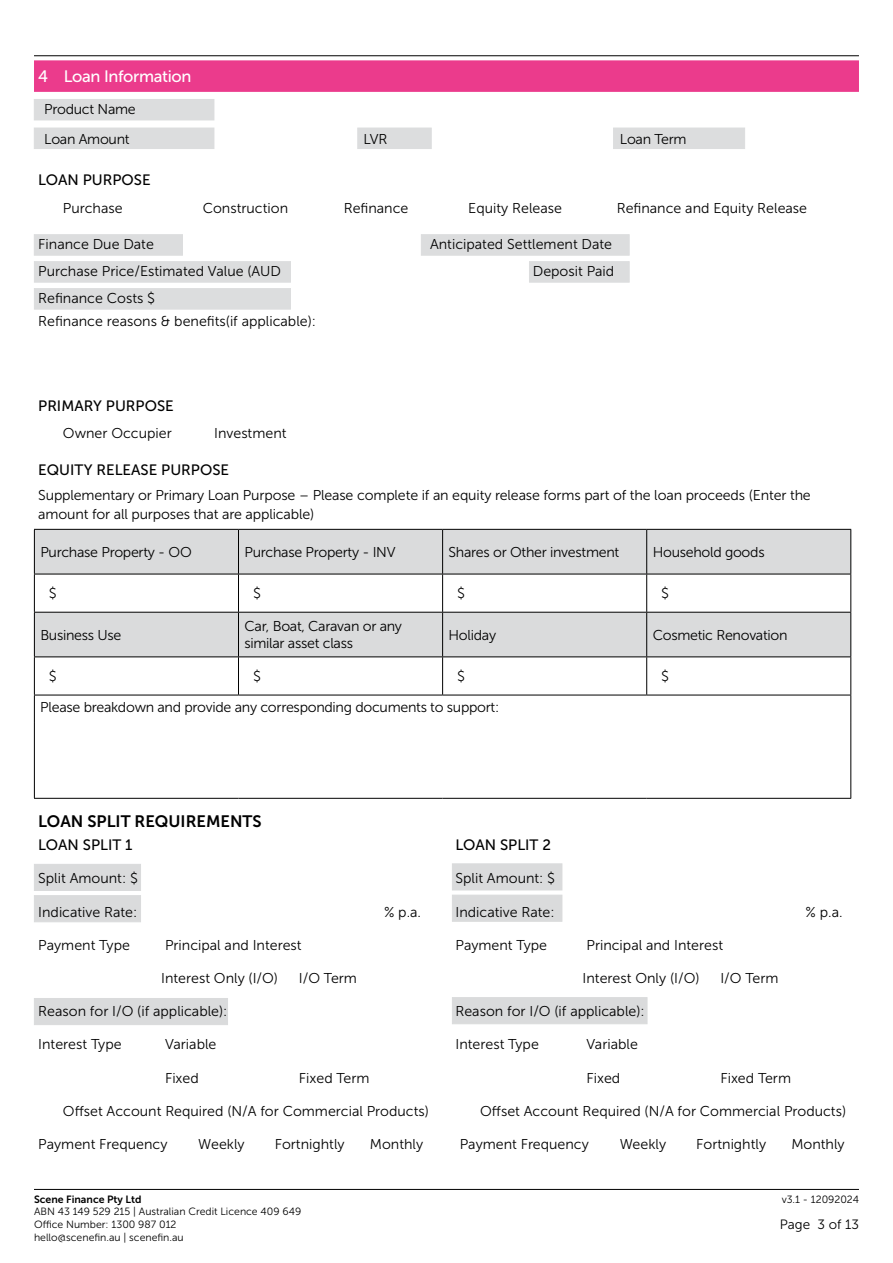
<style>
.page{position:relative;width:893px;height:1263px;background:#fff}
.page>*{position:absolute;margin:0;border:0;box-sizing:border-box;transform-origin:0 0}
.t1{font:16.5px "Museo Sans 700";color:#000}
.t2{font:16.5px "Museo Sans 500";letter-spacing:-.02em;color:#fff}
.t3{font:15px "Museo Sans 500";color:#000}
.t4{font:14.25px/23px "Museo Sans 300";color:#000}
.t5{font:14.25px/29.4px "Museo Sans 300";letter-spacing:-.02em;color:#000}
.t6{font:13.5px "Museo Sans 300";color:#000}
.t7{font:10.5px/12.6px "Museo Sans 300";color:#000}
.t8{font:10.5px "Museo Sans 700";color:#000}
</style>
<div class="page">
<hr style="left:34px;top:55px;width:825px;height:1px;background:#000">
<hr style="left:34px;top:1189px;width:825px;height:1px;background:#000">
<div style="left:34px;top:864px;width:107px;height:27px;background:#dadbdc"></div>
<div style="left:452px;top:863px;width:110px;height:27px;background:#dadbdc"></div>
<div style="left:34px;top:895px;width:107px;height:27px;background:#dadbdc"></div>
<div style="left:452px;top:895px;width:110px;height:27px;background:#dadbdc"></div>
<div style="left:34px;top:998px;width:194px;height:27px;background:#dadbdc"></div>
<div style="left:452px;top:997px;width:195px;height:27px;background:#dadbdc"></div>
<div style="left:34px;top:99px;width:180px;height:21px;background:#dcddde"></div>
<div style="left:34px;top:128px;width:180px;height:21px;background:#dcddde"></div>
<div style="left:34px;top:234px;width:149px;height:22px;background:#dcddde"></div>
<div style="left:421px;top:234px;width:209px;height:22px;background:#dcddde"></div>
<div style="left:529px;top:261px;width:101px;height:22px;background:#dcddde"></div>
<div style="left:34px;top:261px;width:257px;height:22px;background:#dcddde"></div>
<div style="left:34px;top:288px;width:257px;height:21px;background:#dcddde"></div>
<div style="left:357px;top:128px;width:75px;height:21px;background:#dcddde"></div>
<div style="left:613px;top:128px;width:132px;height:21px;background:#dcddde"></div>
<div style="left:34px;top:60px;width:825px;height:32px;background:#eb3b8c"></div>
<svg style="left:35px;top:530px;width:815px;height:126px;fill:#dadbdc"></svg>
<hr style="left:34px;top:529px;width:204px;height:1px;background:#000">
<hr style="left:34px;top:530px;width:1px;height:44px;background:#000">
<hr style="left:238px;top:529px;width:205px;height:1px;background:#000">
<hr style="left:238px;top:530px;width:1px;height:44px;background:#000">
<hr style="left:443px;top:529px;width:204px;height:1px;background:#000">
<hr style="left:442px;top:530px;width:1px;height:44px;background:#000">
<hr style="left:647px;top:529px;width:204px;height:1px;background:#000">
<hr style="left:646px;top:530px;width:1px;height:44px;background:#000">
<hr style="left:850px;top:530px;width:1px;height:44px;background:#000">
<hr style="left:34px;top:574px;width:204px;height:1px;background:#000">
<hr style="left:34px;top:574px;width:1px;height:38px;background:#000">
<hr style="left:238px;top:574px;width:205px;height:1px;background:#000">
<hr style="left:238px;top:574px;width:1px;height:38px;background:#000">
<hr style="left:443px;top:574px;width:204px;height:1px;background:#000">
<hr style="left:442px;top:574px;width:1px;height:38px;background:#000">
<hr style="left:647px;top:574px;width:204px;height:1px;background:#000">
<hr style="left:646px;top:574px;width:1px;height:38px;background:#000">
<hr style="left:850px;top:574px;width:1px;height:38px;background:#000">
<hr style="left:34px;top:612px;width:204px;height:1px;background:#000">
<hr style="left:34px;top:613px;width:1px;height:43px;background:#000">
<hr style="left:238px;top:612px;width:205px;height:1px;background:#000">
<hr style="left:238px;top:613px;width:1px;height:43px;background:#000">
<hr style="left:443px;top:612px;width:204px;height:1px;background:#000">
<hr style="left:442px;top:613px;width:1px;height:43px;background:#000">
<hr style="left:647px;top:612px;width:204px;height:1px;background:#000">
<hr style="left:646px;top:613px;width:1px;height:43px;background:#000">
<hr style="left:850px;top:613px;width:1px;height:43px;background:#000">
<hr style="left:34px;top:656px;width:204px;height:1px;background:#000">
<hr style="left:34px;top:657px;width:1px;height:38px;background:#000">
<hr style="left:238px;top:656px;width:205px;height:1px;background:#000">
<hr style="left:238px;top:657px;width:1px;height:38px;background:#000">
<hr style="left:443px;top:656px;width:204px;height:1px;background:#000">
<hr style="left:442px;top:657px;width:1px;height:38px;background:#000">
<hr style="left:647px;top:656px;width:204px;height:1px;background:#000">
<hr style="left:646px;top:657px;width:1px;height:38px;background:#000">
<hr style="left:850px;top:657px;width:1px;height:38px;background:#000">
<hr style="left:34px;top:695px;width:204px;height:1px;background:#000">
<svg style="left:34px;top:695px;width:1px;height:27px"></svg>
<hr style="left:238px;top:695px;width:205px;height:1px;background:#000">
<hr style="left:443px;top:695px;width:204px;height:1px;background:#000">
<hr style="left:647px;top:695px;width:204px;height:1px;background:#000">
<svg style="left:850px;top:695px;width:1px;height:27px"></svg>
<hr style="left:34px;top:722px;width:1px;height:76px;background:#000">
<hr style="left:850px;top:722px;width:1px;height:76px;background:#000">
<hr style="left:34px;top:798px;width:204px;height:1px;background:#000">
<hr style="left:238px;top:798px;width:205px;height:1px;background:#000">
<hr style="left:443px;top:798px;width:204px;height:1px;background:#000">
<hr style="left:647px;top:798px;width:204px;height:1px;background:#000">
<p class="t2" style="left:38px;top:67px;width:155px">4 Loan Information</p>
<p class="t5" style="left:44px;top:95px;width:93px">Product Name<br>Loan Amount</p>
<p class="t4" style="left:364px;top:127px;width:25px">LVR</p>
<p class="t5" style="left:620px;top:124px;width:68px">Loan Term</p>
<p class="t3" style="left:38px;top:172px;width:114px">LOAN PURPOSE</p>
<p class="t4" style="left:63px;top:196px;width:61px">Purchase</p>
<p class="t4" style="left:203px;top:196px;width:87px">Construction</p>
<p class="t4" style="left:344px;top:196px;width:66px">Refinance</p>
<p class="t4" style="left:468px;top:196px;width:95px">Equity Release</p>
<p class="t4" style="left:617px;top:196px;width:192px">Refinance and Equity Release</p>
<p class="t4" style="left:38px;top:232px;width:117px">Finance Due Date</p>
<p class="t4" style="left:430px;top:232px;width:184px">Anticipated Settlement Date</p>
<p class="t4" style="left:38px;top:259px;width:244px">Purchase Price/Estimated Value (AUD</p>
<p class="t4" style="left:533px;top:259px;width:83px">Deposit Paid</p>
<p class="t4" style="left:38px;top:287px;width:279px">Refinance Costs $<br>Refinance reasons &amp; benefits(if applicable):</p>
<p class="t3" style="left:38px;top:398px;width:137px">PRIMARY PURPOSE</p>
<p class="t4" style="left:63px;top:422px;width:110px">Owner Occupier</p>
<p class="t4" style="left:214px;top:422px;width:74px">Investment</p>
<p class="t3" style="left:38px;top:461px;width:192px">EQUITY RELEASE PURPOSE</p>
<p class="t4" style="left:38px;top:486px;width:774px;line-height:18.8px">Supplementary or Primary Loan Purpose – Please complete if an equity release forms part of the loan proceeds (Enter the amount for all purposes that are applicable)</p>
<p class="t5" style="left:40px;top:537px;width:153px">Purchase Property - OO</p>
<p class="t5" style="left:244px;top:537px;width:153px">Purchase Property - INV</p>
<p class="t5" style="left:449px;top:537px;width:172px">Shares or Other investment</p>
<p class="t5" style="left:653px;top:537px;width:113px">Household goods</p>
<p class="t4" style="left:49px;top:582px;width:9px">$</p>
<p class="t4" style="left:253px;top:582px;width:9px">$</p>
<p class="t4" style="left:457px;top:582px;width:9px">$</p>
<p class="t4" style="left:661px;top:582px;width:9px">$</p>
<p class="t5" style="left:40px;top:620px;width:83px">Business Use</p>
<p class="t5" style="left:244px;top:618px;width:159px;line-height:17.1px">Car, Boat, Caravan or any similar asset class</p>
<p class="t5" style="left:449px;top:620px;width:49px">Holiday</p>
<p class="t5" style="left:653px;top:620px;width:136px">Cosmetic Renovation</p>
<p class="t4" style="left:49px;top:665px;width:9px">$</p>
<p class="t4" style="left:253px;top:665px;width:9px">$</p>
<p class="t4" style="left:457px;top:665px;width:9px">$</p>
<p class="t4" style="left:661px;top:665px;width:9px">$</p>
<p class="t5" style="left:40px;top:692px;width:460px">Please breakdown and provide any corresponding documents to support:</p>
<p class="t1" style="left:38px;top:812px;width:225px">LOAN SPLIT REQUIREMENTS</p>
<p class="t3" style="left:38px;top:837px;width:96px">LOAN SPLIT 1</p>
<p class="t4" style="left:38px;top:867px;width:101px">Split Amount: $</p>
<p class="t4" style="left:38px;top:900px;width:101px">Indicative Rate:</p>
<p class="t4" style="left:384px;top:900px;width:39px">% p.a.</p>
<p class="t4" style="left:38px;top:933px;width:93px">Payment Type</p>
<p class="t4" style="left:165px;top:933px;width:138px">Principal and Interest</p>
<p class="t4" style="left:161px;top:967px;width:118px">Interest Only (I/O)</p>
<p class="t4" style="left:299px;top:967px;width:60px">I/O Term</p>
<p class="t4" style="left:38px;top:1000px;width:191px">Reason for I/O (if applicable):</p>
<p class="t4" style="left:38px;top:1033px;width:85px">Interest Type</p>
<p class="t4" style="left:165px;top:1033px;width:53px">Variable</p>
<p class="t4" style="left:165px;top:1066px;width:35px">Fixed</p>
<p class="t4" style="left:299px;top:1066px;width:72px">Fixed Term</p>
<p class="t4" style="left:63px;top:1099px;width:367px">Offset Account Required (N/A for Commercial Products)</p>
<p class="t4" style="left:38px;top:1133px;width:131px">Payment Frequency</p>
<p class="t4" style="left:198px;top:1133px;width:48px">Weekly</p>
<p class="t4" style="left:275px;top:1133px;width:71px">Fortnightly</p>
<p class="t4" style="left:370px;top:1133px;width:55px">Monthly</p>
<p class="t3" style="left:455px;top:837px;width:97px">LOAN SPLIT 2</p>
<p class="t4" style="left:455px;top:867px;width:101px">Split Amount: $</p>
<p class="t4" style="left:455px;top:900px;width:101px">Indicative Rate:</p>
<p class="t4" style="left:806px;top:900px;width:39px">% p.a.</p>
<p class="t4" style="left:455px;top:933px;width:93px">Payment Type</p>
<p class="t4" style="left:586px;top:933px;width:138px">Principal and Interest</p>
<p class="t4" style="left:583px;top:967px;width:118px">Interest Only (I/O)</p>
<p class="t4" style="left:720px;top:967px;width:60px">I/O Term</p>
<p class="t4" style="left:455px;top:1000px;width:191px">Reason for I/O (if applicable):</p>
<p class="t4" style="left:455px;top:1033px;width:85px">Interest Type</p>
<p class="t4" style="left:586px;top:1033px;width:53px">Variable</p>
<p class="t4" style="left:586px;top:1066px;width:35px">Fixed</p>
<p class="t4" style="left:720px;top:1066px;width:72px">Fixed Term</p>
<p class="t4" style="left:480px;top:1099px;width:367px">Offset Account Required (N/A for Commercial Products)</p>
<p class="t4" style="left:460px;top:1133px;width:131px">Payment Frequency</p>
<p class="t4" style="left:620px;top:1133px;width:48px">Weekly</p>
<p class="t4" style="left:696px;top:1133px;width:71px">Fortnightly</p>
<p class="t4" style="left:791px;top:1133px;width:55px">Monthly</p>
<p class="t8" style="left:34px;top:1193px;width:109px">Scene Finance Pty Ltd</p>
<p class="t7" style="left:782px;top:1193px;width:79px">v3.1 - 12092024</p>
<p class="t7" style="left:34px;top:1205px;width:269px">ABN 43 149 529 215 | Australian Credit Licence 409 649<br>Office Number: 1300 987 012<br>hello@scenefin.au | scenefin.au</p>
<p class="t6" style="left:780px;top:1217px;width:81px">Page 3 of 13</p>
</div>
